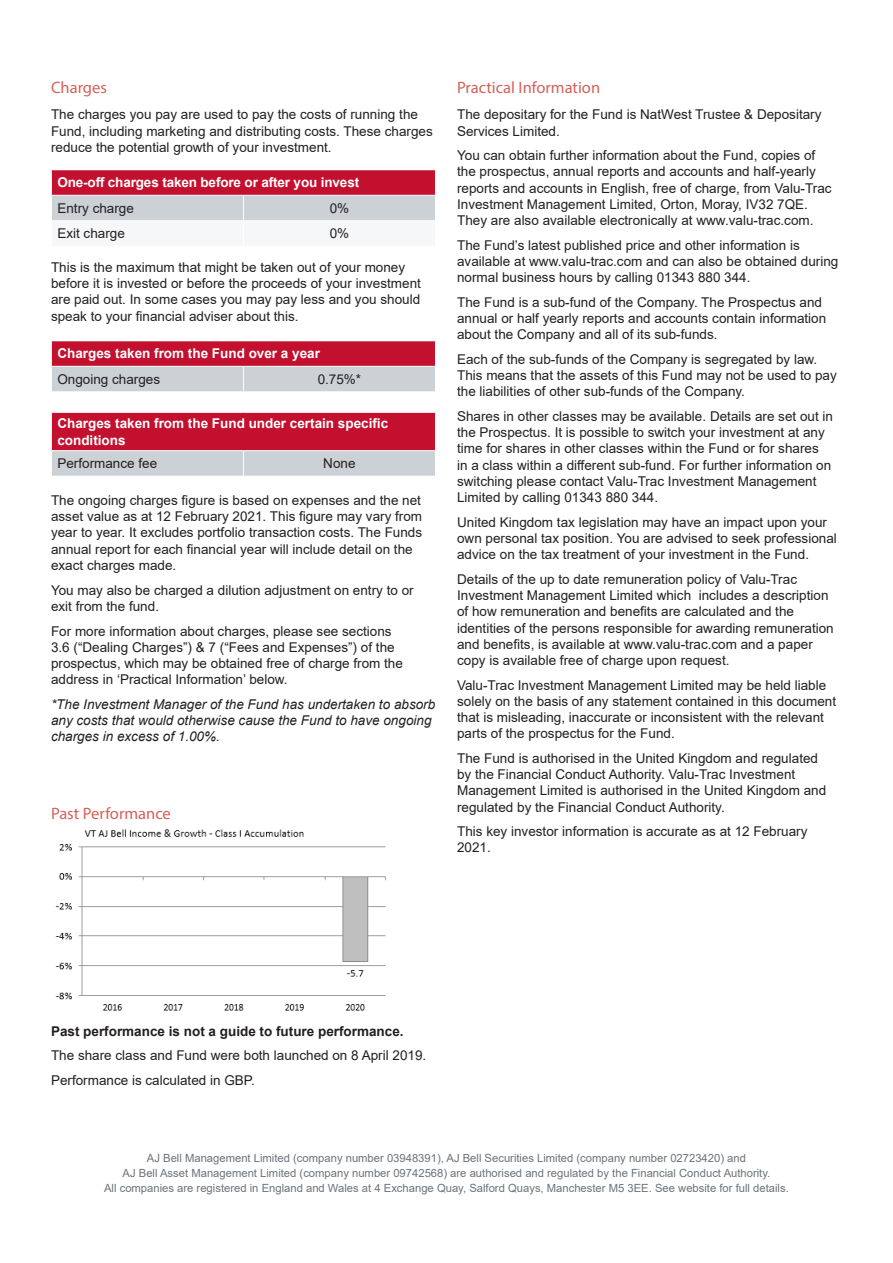
<style>
.page{position:relative;width:893px;height:1263px;background:#fff}
.page>*{position:absolute;margin:0;border:0;box-sizing:border-box;transform-origin:0 0}
.Heading_3__sub_secti{font:16.5px "Myriad Pro";color:#d46159}
.Body_Text{font:13.5px/16.2px "Arial";color:#231f20}
.Body_Text-2{font:700 13.5px/16.2px "Arial";color:#fff}
.Body_Text-3{font:italic 13.5px/16.2px "Arial";color:#231f20}
.Body_Text-4{font:700 13.5px "Arial";color:#231f20}
.t1{font:11.25px "Arial";color:#6a747b}
</style>
<div class="page">
<svg style="left:51px;top:170px;width:385px;height:51px;background:#ca7687"></svg>
<svg style="left:51px;top:341px;width:385px;height:50px;background:#c97485"></svg>
<div style="left:51px;top:412px;width:384px;height:39px;background:#c3102f"></div>
<hr style="left:51px;top:412px;width:192px;height:1px;background:#fff">
<hr style="left:51px;top:413px;width:1px;height:37px;background:#fff">
<hr style="left:243px;top:412px;width:193px;height:1px;background:#fff">
<hr style="left:51px;top:450px;width:192px;height:1px;background:#fff">
<hr style="left:243px;top:450px;width:193px;height:1px;background:#fff">
<div style="left:52px;top:451px;width:383px;height:25px;background:#ccd1d5"></div>
<img style="left:55px;top:829px;width:331px;height:182px">
<p class="Heading_3__sub_secti" style="left:51px;top:78px;width:57px">Charges</p>
<p class="Heading_3__sub_secti" style="left:457px;top:78px;width:145px">Practical Information</p>
<p class="Body_Text" style="left:51px;top:106px;width:383px">The charges you pay are used to pay the costs of running the<br>Fund, including marketing and distributing costs. These charges reduce the potential growth of your investment.</p>
<p class="Body_Text" style="left:457px;top:106px;width:366px">The depositary for the Fund is NatWest Trustee &amp; Depositary<br>Services Limited.</p>
<p class="Body_Text" style="left:457px;top:147px;width:376px">You can obtain further information about the Fund, copies of the prospectus, annual reports and accounts and half-yearly reports and accounts in English, free of charge, from Valu-Trac Investment Management Limited, Orton, Moray, IV32 7QE.<br>They are also available electronically at www.valu-trac.com.</p>
<p class="Body_Text" style="left:457px;top:237px;width:383px">The Fund’s latest published price and other information is available at www.valu-trac.com and can also be obtained during normal business hours by calling 01343 880 344.</p>
<p class="Body_Text" style="left:457px;top:294px;width:371px">The Fund is a sub-fund of the Company. The Prospectus and annual or half yearly reports and accounts contain information about the Company and all of its sub-funds.</p>
<p class="Body_Text" style="left:457px;top:351px;width:381px">Each of the sub-funds of the Company is segregated by law.<br>This means that the assets of this Fund may not be used to pay the liabilities of other sub-funds of the Company.</p>
<p class="Body_Text" style="left:457px;top:408px;width:377px">Shares in other classes may be available. Details are set out in the Prospectus. It is possible to switch your investment at any time for shares in other classes within the Fund or for shares<br>in a class within a different sub-fund. For further information on switching please contact Valu-Trac Investment Management Limited by calling 01343 880 344.</p>
<p class="Body_Text" style="left:457px;top:514px;width:381px">United Kingdom tax legislation may have an impact upon your own personal tax position. You are advised to seek professional advice on the tax treatment of your investment in the Fund.</p>
<p class="Body_Text" style="left:457px;top:571px;width:378px">Details of the up to date remuneration policy of Valu-Trac Investment Management Limited which includes a description of how remuneration and benefits are calculated and the identities of the persons responsible for awarding remuneration and benefits, is available at www.valu-trac.com and a paper copy is available free of charge upon request.</p>
<p class="Body_Text" style="left:457px;top:677px;width:380px">Valu-Trac Investment Management Limited may be held liable solely on the basis of any statement contained in this document that is misleading, inaccurate or inconsistent with the relevant parts of the prospectus for the Fund.</p>
<p class="Body_Text" style="left:457px;top:750px;width:371px">The Fund is authorised in the United Kingdom and regulated by the Financial Conduct Authority. Valu-Trac Investment Management Limited is authorised in the United Kingdom and regulated by the Financial Conduct Authority.</p>
<p class="Body_Text" style="left:457px;top:823px;width:352px">This key investor information is accurate as at 12 February<br>2021.</p>
<p class="Body_Text-2" style="left:57px;top:175px;width:303px">One-off charges taken before or after you invest</p>
<p class="Body_Text" style="left:57px;top:200px;width:78px">Entry charge</p>
<p class="Body_Text" style="left:330px;top:200px;width:21px">0%</p>
<p class="Body_Text" style="left:57px;top:226px;width:69px">Exit charge</p>
<p class="Body_Text" style="left:330px;top:226px;width:21px">0%</p>
<p class="Body_Text" style="left:51px;top:259px;width:371px">This is the maximum that might be taken out of your money before it is invested or before the proceeds of your investment are paid out. In some cases you may pay less and you should speak to your financial adviser about this.</p>
<p class="Body_Text-2" style="left:57px;top:346px;width:264px">Charges taken from the Fund over a year</p>
<p class="Body_Text" style="left:57px;top:371px;width:104px">Ongoing charges</p>
<p class="Body_Text" style="left:318px;top:371px;width:45px">0.75%*</p>
<p class="Body_Text-2" style="left:57px;top:416px;width:332px">Charges taken from the Fund under certain specific conditions</p>
<p class="Body_Text" style="left:57px;top:455px;width:101px">Performance fee</p>
<p class="Body_Text" style="left:323px;top:455px;width:34px">None</p>
<p class="Body_Text" style="left:51px;top:492px;width:373px">The ongoing charges figure is based on expenses and the net asset value as at 12 February 2021. This figure may vary from year to year. It excludes portfolio transaction costs. The Funds annual report for each financial year will include detail on the exact charges made.</p>
<p class="Body_Text" style="left:51px;top:582px;width:364px">You may also be charged a dilution adjustment on entry to or exit from the fund.</p>
<p class="Body_Text" style="left:51px;top:623px;width:353px">For more information about charges, please see sections 3.6 (“Dealing Charges”) &amp; 7 (“Fees and Expenses”) of the prospectus, which may be obtained free of charge from the address in ‘Practical Information’ below.</p>
<p class="Body_Text-3" style="left:51px;top:696px;width:386px">*The Investment Manager of the Fund has undertaken to absorb any costs that would otherwise cause the Fund to have ongoing charges in excess of 1.00%.</p>
<p class="Heading_3__sub_secti" style="left:51px;top:804px;width:121px">Past Performance</p>
<p class="Body_Text-4" style="left:51px;top:1021px;width:354px">Past performance is not a guide to future performance.</p>
<p class="Body_Text" style="left:51px;top:1047px;width:377px">The share class and Fund were both launched on 8 April 2019.</p>
<p class="Body_Text" style="left:51px;top:1072px;width:205px">Performance is calculated in GBP.</p>
<p class="t1" style="left:147px;top:1150px;width:601px">AJ Bell Management Limited (company number 03948391), AJ Bell Securities Limited (company number 02723420) and</p>
<p class="t1" style="left:123px;top:1165px;width:649px">AJ Bell Asset Management Limited (company number 09742568) are authorised and regulated by the Financial Conduct Authority.</p>
<p class="t1" style="left:104px;top:1180px;width:686px">All companies are registered in England and Wales at 4 Exchange Quay, Salford Quays, Manchester M5 3EE. See website for full details.</p>
</div>
